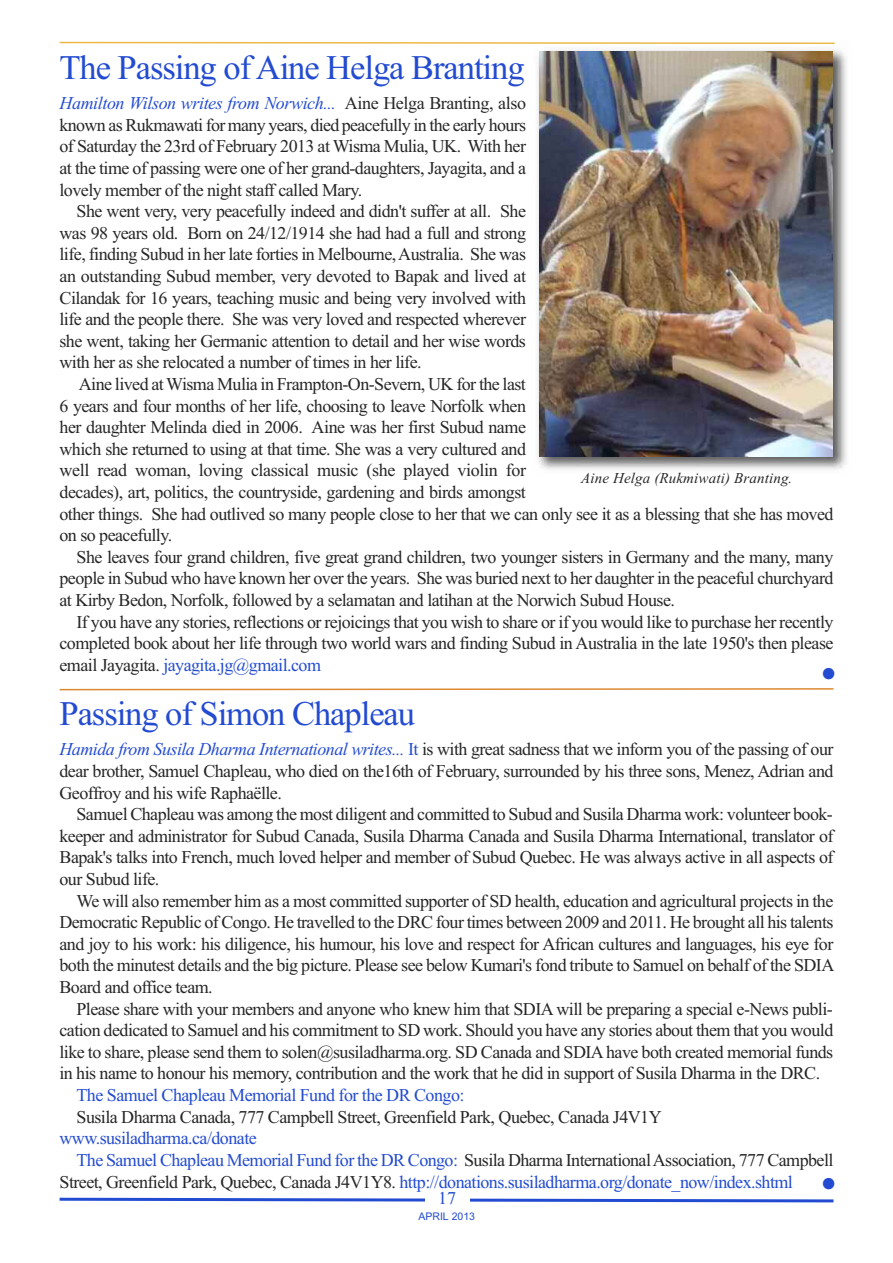
<style>
.page{position:relative;width:893px;height:1263px;background:#fff}
.page>*{position:absolute;margin:0;border:0;box-sizing:border-box;transform-origin:0 0}
.t1{font:italic 46.5px "Times New Roman";color:#234bd1}
.t2{font:34.5px "Times New Roman";letter-spacing:-.03em;color:#234bd1}
.t3{font:18px/21.6px "Times New Roman";letter-spacing:-.03em;color:#272627;text-align:justify}
.t4{font:18px "Times New Roman";letter-spacing:-.03em;color:#234bd1}
.t5{font:italic 15px "Times New Roman";letter-spacing:.01em;color:#272627}
.t6{font:10.5px "Arial";color:#234bd1}
.s1{font-style:italic;color:#234bd1}
.s2{color:#234bd1}
.s3{color:#272627}
</style>
<div class="page">
<svg style="left:59px;top:1197px;width:775px;height:6px"></svg>
<div style="left:425px;top:1192px;width:44px;height:37px;background:#fff"></div>
<svg style="left:59px;top:41px;width:776px;height:3px"></svg>
<img style="left:537px;top:50px;width:310px;height:420px">
<img style="left:539px;top:52px;width:294px;height:405px">
<svg style="left:59px;top:688px;width:775px;height:3px"></svg>
<h2 class="t2" style="left:60px;top:47px;width:467px">The Passing ofAine Helga Branting</h2>
<p class="t3" style="left:60px;top:92px;width:468px"><span class="s1">Hamilton Wilson writes from Norwich...</span> Aine Helga Branting, also known as Rukmawati for many years, died peacefully in the early hours of Saturday the 23rd of February 2013 at Wisma Mulia, UK. With her at the time of passing were one of her grand-daughters, Jayagita, and a lovely member of the night staff called Mary.</p>
<p class="t3" style="left:60px;top:200px;width:468px;text-indent:17px">She went very, very peacefully indeed and didn't suffer at all. She was 98 years old. Born on 24/12/1914 she had had a full and strong life, finding Subud in her late forties in Melbourne,Australia. She was an outstanding Subud member, very devoted to Bapak and lived at Cilandak for 16 years, teaching music and being very involved with life and the people there. She was very loved and respected wherever she went, taking her Germanic attention to detail and her wise words with her as she relocated a number of times in her life.</p>
<p class="t3" style="left:60px;top:373px;width:775px;text-align:left;text-indent:19px">Aine lived at Wisma Mulia in Frampton-On-Severn, UK for the last<br>6 years and four months of her life, choosing to leave Norfolk when<br>her daughter Melinda died in 2006. Aine was her first Subud name<br>which she returned to using at that time. She was a very cultured and<br>well read woman, loving classical music (she played violin for<br>decades), art, politics, the countryside, gardening and birds amongst<br>other things. She had outlived so many people close to her that we can only see it as a blessing that she has moved on so peacefully.</p>
<p class="t3" style="left:60px;top:546px;width:775px;text-indent:17px">She leaves four grand children, five great grand children, two younger sisters in Germany and the many, many people in Subud who have known her over the years. She was buried next to her daughter in the peaceful churchyard at Kirby Bedon, Norfolk, followed by a selamatan and latihan at the Norwich Subud House.</p>
<p class="t3" style="left:60px;top:611px;width:775px;text-indent:17px">If you have any stories, reflections or rejoicings that you wish to share or if you would like to purchase her recently completed book about her life through two world wars and finding Subud in Australia in the late 1950's then please email Jayagita. <span class="s2">jayagita.jg@gmail.com</span></p>
<h2 class="t2" style="left:60px;top:693px;width:357px">Passing of Simon Chapleau</h2>
<p class="t3" style="left:60px;top:738px;width:775px"><span class="s1">Hamida from Susila Dharma International writes...</span> <span class="s2">It</span> is with great sadness that we inform you of the passing of our dear brother, Samuel Chapleau, who died on the16th of February, surrounded by his three sons, Menez, Adrian and Geoffroy and his wife Raphaëlle.</p>
<p class="t3" style="left:60px;top:803px;width:775px;text-indent:17px">Samuel Chapleau was among the most diligent and committed to Subud and Susila Dharma work: volunteer book&shy;keeper and administrator for Subud Canada, Susila Dharma Canada and Susila Dharma International, translator of Bapak's talks into French, much loved helper and member of Subud Quebec. He was always active in all aspects of our Subud life.</p>
<p class="t3" style="left:59px;top:890px;width:776px;text-indent:17px">We will also remember him as a most committed supporter of SD health, education and agricultural projects in the Democratic Republic of Congo. He travelled to the DRC four times between 2009 and 2011. He brought all his talents and joy to his work: his diligence, his humour, his love and respect for African cultures and languages, his eye for both the minutest details and the big picture. Please see below Kumari's fond tribute to Samuel on behalf of the SDIA Board and office team.</p>
<p class="t3" style="left:59px;top:998px;width:775px;text-indent:17px">Please share with your members and anyone who knew him that SDIA will be preparing a special e-News publi&shy;cation dedicated to Samuel and his commitment to SD work. Should you have any stories about them that you would like to share, please send them to solen@susiladharma.org. SD Canada and SDIAhave both created memorial funds in his name to honour his memory, contribution and the work that he did in support of Susila Dharma in the DRC.</p>
<p class="t4" style="left:77px;top:1084px;width:389px">The Samuel Chapleau Memorial Fund for the DR Congo:</p>
<p class="t3" style="left:77px;top:1106px;width:587px">Susila Dharma Canada, 777 Campbell Street, Greenfield Park, Quebec, Canada J4V1Y</p>
<p class="t4" style="left:60px;top:1127px;width:199px">www.susiladharma.ca/donate</p>
<p class="t3" style="left:77px;top:1149px;width:758px"><span class="s2">The Samuel Chapleau Memorial Fund for the DR Congo:</span> Susila Dharma InternationalAssociation, 777 Campbell</p>
<p class="t4" style="left:60px;top:1171px;width:735px"><span class="s3">Street, Greenfield Park, Quebec, Canada J4V1Y8.</span> http://donations.susiladharma.org/donate_now/index.shtml</p>
<h1 class="t1" style="left:820px;top:1156px;width:18px">•</h1>
<p class="t5" style="left:581px;top:469px;width:213px">Aine Helga (Rukmiwati) Branting.</p>
<h1 class="t1" style="left:820px;top:646px;width:18px">•</h1>
<p class="t4" style="left:438px;top:1188px;width:19px">17</p>
<p class="t6" style="left:418px;top:1210px;width:58px">APRIL 2013</p>
</div>
